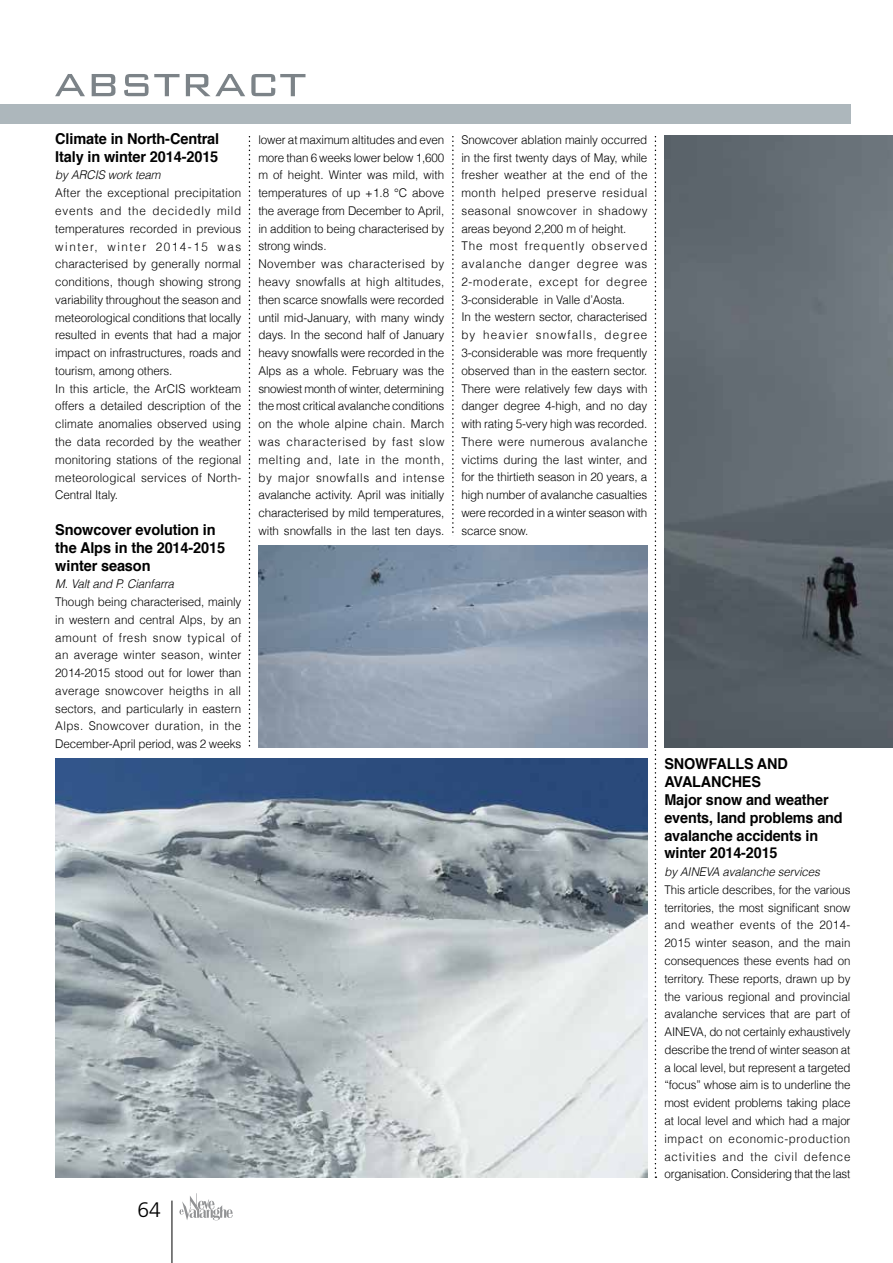
<style>
.page{position:relative;width:893px;height:1263px;background:#fff}
.page>*{position:absolute;margin:0;border:0;box-sizing:border-box;transform-origin:0 0}
.t1{font:300 52.5px "Bank Gothic BT";color:#7c8388}
.t2{font:300 21px "Frutiger";color:#000}
.t3{font:700 15px/17.7px "Helvetica";letter-spacing:-.01em;color:#000;scale:.96 1}
.t4{font:700 15px/17.9px "Helvetica";letter-spacing:-.01em;color:#000}
.t5{font:300 12px/17.7px "Helvetica";letter-spacing:-.005em;color:#000}
.t6{font:300 12px/17.7px "Helvetica";letter-spacing:-.005em;color:#000;text-align:justify;scale:.96 1}
.t7{font:italic 300 12px "Helvetica";letter-spacing:-.01em;color:#000}
.t8{font:italic 300 12px "Helvetica";letter-spacing:-.01em;color:#000;scale:.96 1}
</style>
<div class="page">
<svg style="left:249px;top:136px;width:1px;height:611px"></svg>
<svg style="left:452px;top:136px;width:2px;height:400px"></svg>
<svg style="left:655px;top:136px;width:1px;height:1042px"></svg>
<hr style="left:172px;top:1200px;width:1px;height:63px;background:#000">
<svg style="left:179px;top:1193px;width:54px;height:27px"></svg>
<div style="left:0;top:104px;width:850px;height:20px;background:#adb7bc"></div>
<img style="left:664px;top:135px;width:229px;height:612px">
<img style="left:55px;top:758px;width:592px;height:420px">
<img style="left:258px;top:545px;width:389px;height:202px">
<h1 class="t1" style="left:54px;top:54px;width:255px">abstract</h1>
<p class="t4" style="left:55px;top:130px;width:165px">Climate in North-Central<br>Italy in winter 2014-2015</p>
<p class="t7" style="left:55px;top:166px;width:107px">by ARCIS work team</p>
<p class="t5" style="left:55px;top:183px;width:188px">After the exceptional precipitation events and the decidedly mild temperatures recorded in previous winter, winter 2014-15 was characterised by generally normal conditions, though showing strong variability throughout the season and meteorological conditions that locally resulted in events that had a major impact on infrastructures, roads and tourism, among others.<br>In this article, the ArCIS workteam offers a detailed description of the climate anomalies observed using the data recorded by the weather monitoring stations of the regional meteorological services of North-Central Italy.</p>
<p class="t4" style="left:55px;top:521px;width:171px">Snowcover evolution in the Alps in the 2014-2015 winter season</p>
<p class="t7" style="left:55px;top:575px;width:120px">M. Valt and P. Cianfarra</p>
<p class="t5" style="left:55px;top:592px;width:188px;text-align:justify">Though being characterised, mainly in western and central Alps, by an amount of fresh snow typical of an average winter season, winter 2014-2015 stood out for lower than average snowcover heigths in all sectors, and particularly in eastern Alps. Snowcover duration, in the December-April period, was 2 weeks</p>
<p class="t5" style="left:258px;top:130px;width:188px">lower at maximum altitudes and even more than 6 weeks lower below 1,600 m of height. Winter was mild, with temperatures of up +1.8 °C above the average from December to April, in addition to being characterised by strong winds.<br>November was characterised by heavy snowfalls at high altitudes, then scarce snowfalls were recorded until mid-January, with many windy days. In the second half of January heavy snowfalls were recorded in the Alps as a whole. February was the snowiest month of winter, determining the most critical avalanche conditions on the whole alpine chain. March was characterised by fast slow melting and, late in the month, by major snowfalls and intense avalanche activity. April was initially characterised by mild temperatures, with snowfalls in the last ten days.</p>
<p class="t5" style="left:461px;top:130px;width:188px">Snowcover ablation mainly occurred in the first twenty days of May, while fresher weather at the end of the month helped preserve residual seasonal snowcover in shadowy areas beyond 2,200 m of height.<br>The most frequently observed avalanche danger degree was<br>2-moderate, except for degree<br>3-considerable in Valle d’Aosta.<br>In the western sector, characterised by heavier snowfalls, degree<br>3-considerable was more frequently observed than in the eastern sector.<br>There were relatively few days with danger degree 4-high, and no day with rating 5-very high was recorded.<br>There were numerous avalanche victims during the last winter, and for the thirtieth season in 20 years, a high number of avalanche casualties were recorded in a winter season with scarce snow.</p>
<h2 class="t2" style="left:138px;top:1198px;width:25px">64</h2>
<p class="t3" style="left:664px;top:755px;width:187px">SNOWFALLS AND<br>AVALANCHES<br>Major snow and weather events, land problems and avalanche accidents in winter 2014-2015</p>
<p class="t8" style="left:664px;top:863px;width:163px">by AINEVA avalanche services</p>
<p class="t6" style="left:664px;top:880px;width:195px">This article describes, for the various territories, the most significant snow and weather events of the 2014- 2015 winter season, and the main consequences these events had on territory. These reports, drawn up by the various regional and provincial avalanche services that are part of AINEVA, do not certainly exhaustively describe the trend of winter season at a local level, but represent a targeted “focus” whose aim is to underline the most evident problems taking place at local level and which had a major impact on economic-production activities and the civil defence organisation. Considering that the last</p>
</div>
